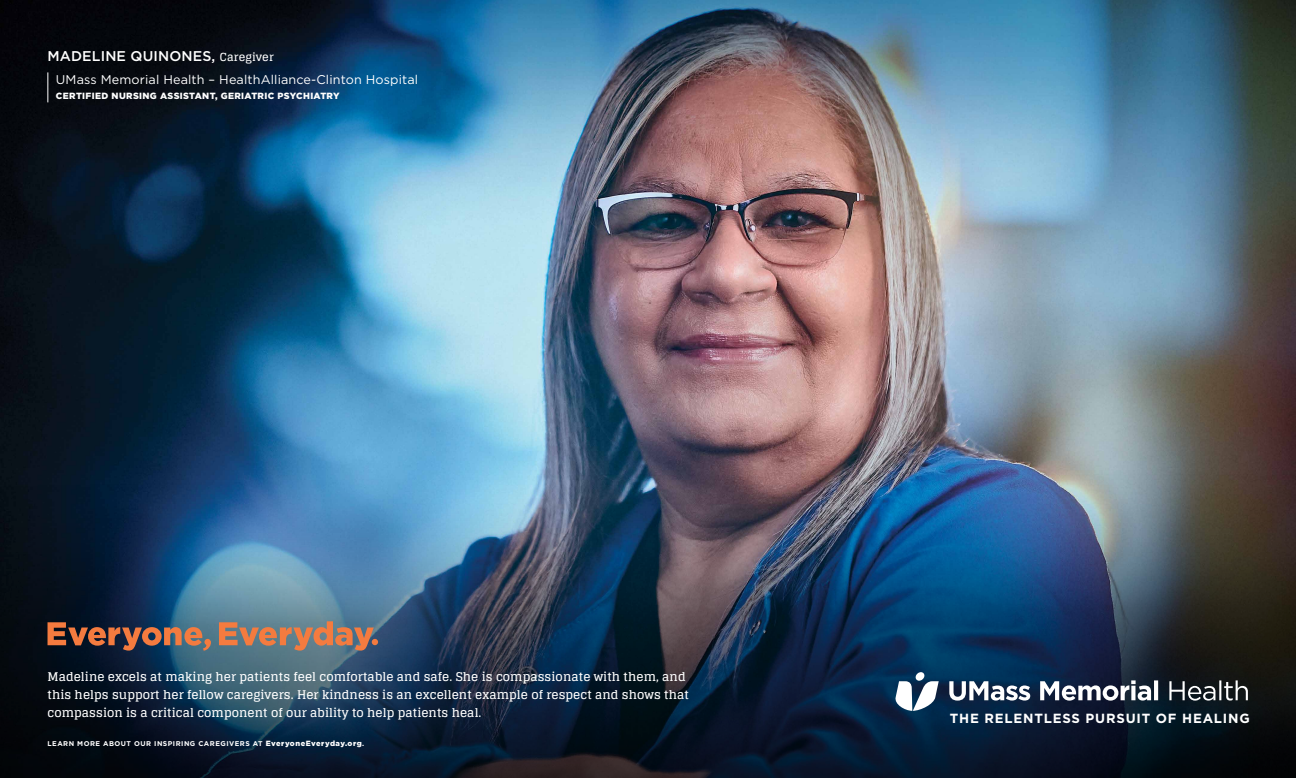
<style>
.page{position:relative;width:1296px;height:778px;background:#fff}
.page>*{position:absolute;margin:0;border:0;box-sizing:border-box;transform-origin:0 0}
.t1{font:500 14.1px "Gotham";letter-spacing:.01em;color:#fff}
.t2{font:700 13.23px "Gotham";letter-spacing:.06em;color:#fff}
.t3{font:12.63px "Gotham";letter-spacing:.01em;color:#fff}
.t4{font:700 12px/18px "Glegoo";letter-spacing:.005em;color:#fff}
.t5{font:900 9px "Gotham";letter-spacing:.04em;color:#fff}
.t6{font:700 6.9px "Gotham";letter-spacing:.07em;color:#fff}
.s1{font-family:"Glegoo";font-weight:700;font-size:11.1px}
.s2{font-weight:900;font-size:7.5px}
.s3{font-size:7.2px}
</style>
<div class="page">
<img style="left:0;top:0;width:1296px;height:472px">
<img style="left:0;top:472px;width:1296px;height:306px">
<svg style="left:949px;top:681px;width:81px;height:19px"></svg>
<svg style="left:1040px;top:680px;width:111px;height:20px"></svg>
<hr style="left:1154px;top:680px;width:4px;height:20px;background:#fff">
<svg style="left:1169px;top:681px;width:46px;height:19px"></svg>
<hr style="left:1219px;top:680px;width:2px;height:20px;background:#fff">
<svg style="left:1224px;top:680px;width:24px;height:20px"></svg>
<svg style="left:896px;top:672px;width:43px;height:38px"></svg>
<hr style="left:47px;top:72px;width:1px;height:30px;background:#fff">
<svg style="left:48px;top:621px;width:330px;height:29px;background:#82655a"></svg>
<div style="left:204px;top:639px;width:7px;height:6px;background:#f47b3f;border-radius:50%"></div>
<p class="t1" style="left:47px;top:48px;width:228px">MADELINE QUINONES, <span class="s1">Caregiver</span></p>
<p class="t3" style="left:56px;top:72px;width:364px">UMass Memorial Health – HealthAlliance-Clinton Hospital</p>
<p class="t5" style="left:56px;top:90px;width:285px">CERTIFIED NURSING ASSISTANT, GERIATRIC PSYCHIATRY</p>
<p class="t4" style="left:47px;top:667px;width:643px">Madeline excels at making her patients feel comfortable and safe. She is compassionate with them, and this helps support her fellow caregivers. Her kindness is an excellent example of respect and shows that compassion is a critical component of our ability to help patients heal.</p>
<p class="t6" style="left:47px;top:740px;width:318px">LEARN MORE ABOUT OUR INSPIRING CAREGIVERS AT <span class="s2">EveryoneEveryday.org</span><span class="s3">.</span></p>
<p class="t2" style="left:950px;top:710px;width:302px">THE RELENTLESS PURSUIT OF HEALING</p>
</div>
